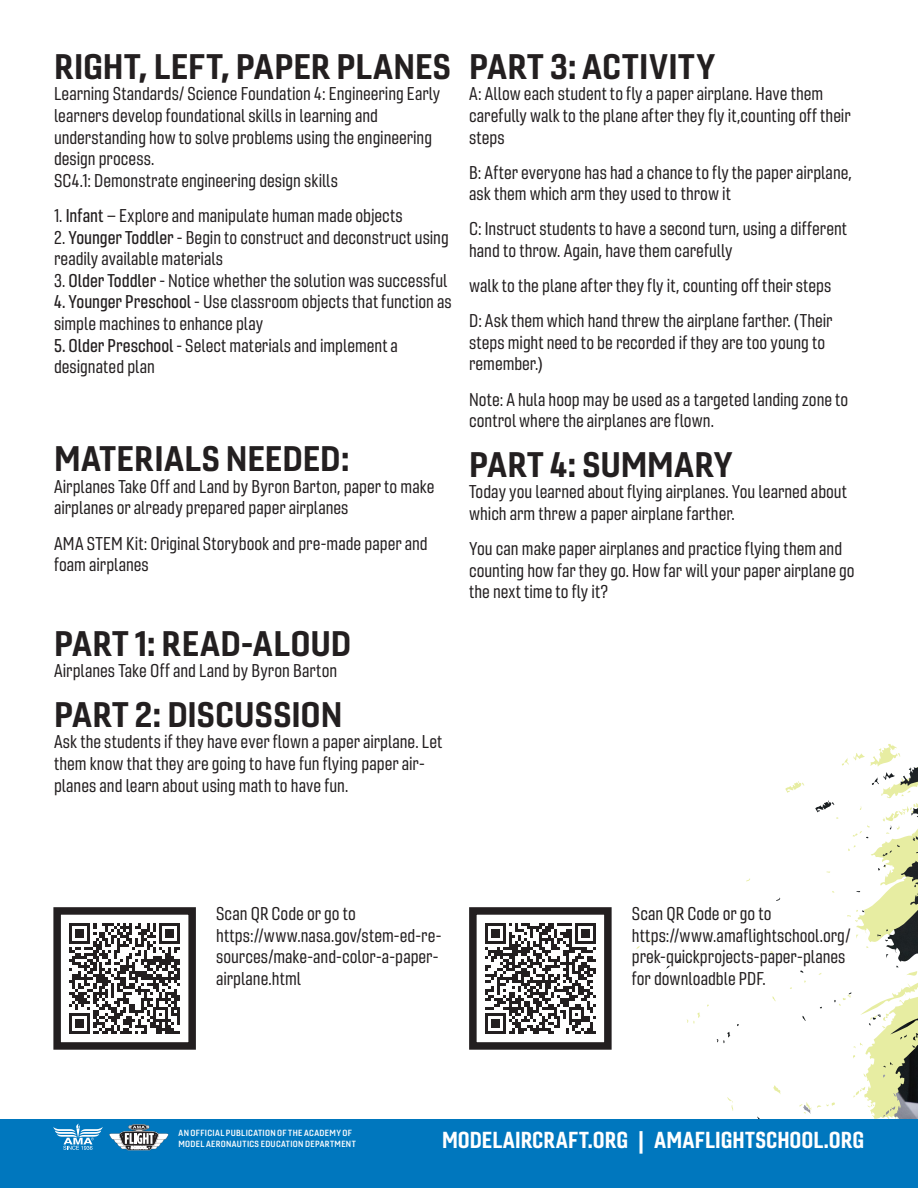
<style>
.page{position:relative;width:918px;height:1188px;background:#fff}
.page>*{position:absolute;margin:0;border:0;box-sizing:border-box;transform-origin:0 0}
.GLOBAL_-_Body_Copy_N{font:34.5px "Gineso Nor Bol";letter-spacing:.015em;color:#231f20}
.Paragraph_Style_1{font:34.5px "Gineso Nor Bol";letter-spacing:.005em;color:#231f20}
.GLOBAL_-_Slug{font:22.5px "Gineso Con Bol";letter-spacing:.005em;color:#fff}
.Paragraph_Style_1-2{font:18px/21.6px "Gineso Con Reg";color:#231f20}
.GLOBAL_-_Body_Copy_N-2{font:18px/21.6px "Gineso Con Reg";color:#231f20}
.GLOBAL_-_Slug-2{font:8.7px "Gineso Nor Dem";letter-spacing:.04em;color:#fff}
.s1{font-family:"Gineso Con Med"}
</style>
<div class="page">
<svg style="left:636px;top:744px;width:282px;height:375px"></svg>
<img style="left:815px;top:767px;width:103px;height:86px">
<div style="left:0;top:1119px;width:918px;height:69px;background:#0077be"></div>
<svg style="left:53px;top:1123px;width:50px;height:27px"></svg>
<svg style="left:109px;top:1124px;width:60px;height:26px"></svg>
<svg style="left:485px;top:923px;width:111px;height:111px"></svg>
<div style="left:469px;top:907px;width:143px;height:143px;border:8px solid #231f20"></div>
<svg style="left:69px;top:923px;width:111px;height:111px"></svg>
<div style="left:53px;top:907px;width:143px;height:143px;border:8px solid #231f20"></div>
<p class="GLOBAL_-_Body_Copy_N" style="left:54px;top:44px;width:399px">RIGHT, LEFT, PAPER PLANES</p>
<p class="Paragraph_Style_1-2" style="left:54px;top:83px;width:388px">Learning Standards/ Science Foundation 4: Engineering Early learners develop foundational skills in learning and understanding how to solve problems using the engineering design process.<br>SC4.1: Demonstrate engineering design skills</p>
<p class="Paragraph_Style_1-2" style="left:54px;top:205px;width:350px">1. <span class="s1">Infant</span> – Explore and manipulate human made objects</p>
<p class="Paragraph_Style_1-2" style="left:54px;top:226px;width:396px">2. <span class="s1">Younger Toddler</span> - Begin to construct and deconstruct using readily available materials</p>
<p class="Paragraph_Style_1-2" style="left:54px;top:270px;width:395px">3. <span class="s1">Older Toddler</span> - Notice whether the solution was successful</p>
<p class="Paragraph_Style_1-2" style="left:54px;top:291px;width:399px"><span class="s1">4. Younger Preschool</span> - Use classroom objects that function as simple machines to enhance play</p>
<p class="Paragraph_Style_1-2" style="left:54px;top:334px;width:346px"><span class="s1">5. Older Preschool</span> - Select materials and implement a designated plan</p>
<p class="Paragraph_Style_1" style="left:54px;top:437px;width:297px">MATERIALS NEEDED:</p>
<p class="Paragraph_Style_1-2" style="left:54px;top:476px;width:382px">Airplanes Take Off and Land by Byron Barton, paper to make airplanes or already prepared paper airplanes</p>
<p class="Paragraph_Style_1-2" style="left:54px;top:532px;width:375px">AMA STEM Kit: Original Storybook and pre-made paper and foam airplanes</p>
<p class="GLOBAL_-_Body_Copy_N" style="left:54px;top:621px;width:299px">PART 1: READ-ALOUD</p>
<p class="Paragraph_Style_1-2" style="left:54px;top:660px;width:285px">Airplanes Take Off and Land by Byron Barton</p>
<p class="GLOBAL_-_Body_Copy_N" style="left:54px;top:692px;width:290px">PART 2: DISCUSSION</p>
<p class="Paragraph_Style_1-2" style="left:54px;top:731px;width:390px">Ask the students if they have ever flown a paper airplane. Let them know that they are going to have fun flying paper air&shy;planes and learn about using math to have fun.</p>
<p class="GLOBAL_-_Body_Copy_N" style="left:469px;top:44px;width:248px">PART 3: ACTIVITY</p>
<p class="Paragraph_Style_1-2" style="left:469px;top:83px;width:383px">A: Allow each student to fly a paper airplane. Have them carefully walk to the plane after they fly it,counting off their steps</p>
<p class="Paragraph_Style_1-2" style="left:469px;top:162px;width:384px">B: After everyone has had a chance to fly the paper airplane, ask them which arm they used to throw it</p>
<p class="Paragraph_Style_1-2" style="left:469px;top:218px;width:379px">C: Instruct students to have a second turn, using a different hand to throw. Again, have them carefully</p>
<p class="Paragraph_Style_1-2" style="left:469px;top:275px;width:364px">walk to the plane after they fly it, counting off their steps</p>
<p class="Paragraph_Style_1-2" style="left:469px;top:310px;width:365px">D: Ask them which hand threw the airplane farther. (Their steps might need to be recorded if they are too young to remember.)</p>
<p class="Paragraph_Style_1-2" style="left:469px;top:388px;width:381px">Note: A hula hoop may be used as a targeted landing zone to control where the airplanes are flown.</p>
<p class="GLOBAL_-_Body_Copy_N" style="left:469px;top:442px;width:265px">PART 4: SUMMARY</p>
<p class="Paragraph_Style_1-2" style="left:469px;top:481px;width:379px">Today you learned about flying airplanes. You learned about which arm threw a paper airplane farther.</p>
<p class="Paragraph_Style_1-2" style="left:469px;top:538px;width:387px">You can make paper airplanes and practice flying them and counting how far they go. How far will your paper airplane go the next time to fly it?</p>
<p class="GLOBAL_-_Body_Copy_N-2" style="left:216px;top:903px;width:227px">Scan QR Code or go to https://www.nasa.gov/stem-ed-re&shy;sources/make-and-color-a-paper&shy;airplane.html</p>
<p class="GLOBAL_-_Body_Copy_N-2" style="left:632px;top:903px;width:220px">Scan QR Code or go to https://www.amaflightschool.org/ prek-quickprojects-paper-planes for downloadble PDF.</p>
<p class="GLOBAL_-_Slug-2" style="left:179px;top:1128px;width:175px">AN OFFICIAL PUBLICATION OF THE ACADEMY OF</p>
<p class="GLOBAL_-_Slug-2" style="left:179px;top:1138px;width:179px">MODEL AERONAUTICS EDUCATION DEPARTMENT</p>
<p class="GLOBAL_-_Slug" style="left:442px;top:1125px;width:423px">MODELAIRCRAFT.ORG | AMAFLIGHTSCHOOL.ORG</p>
</div>
